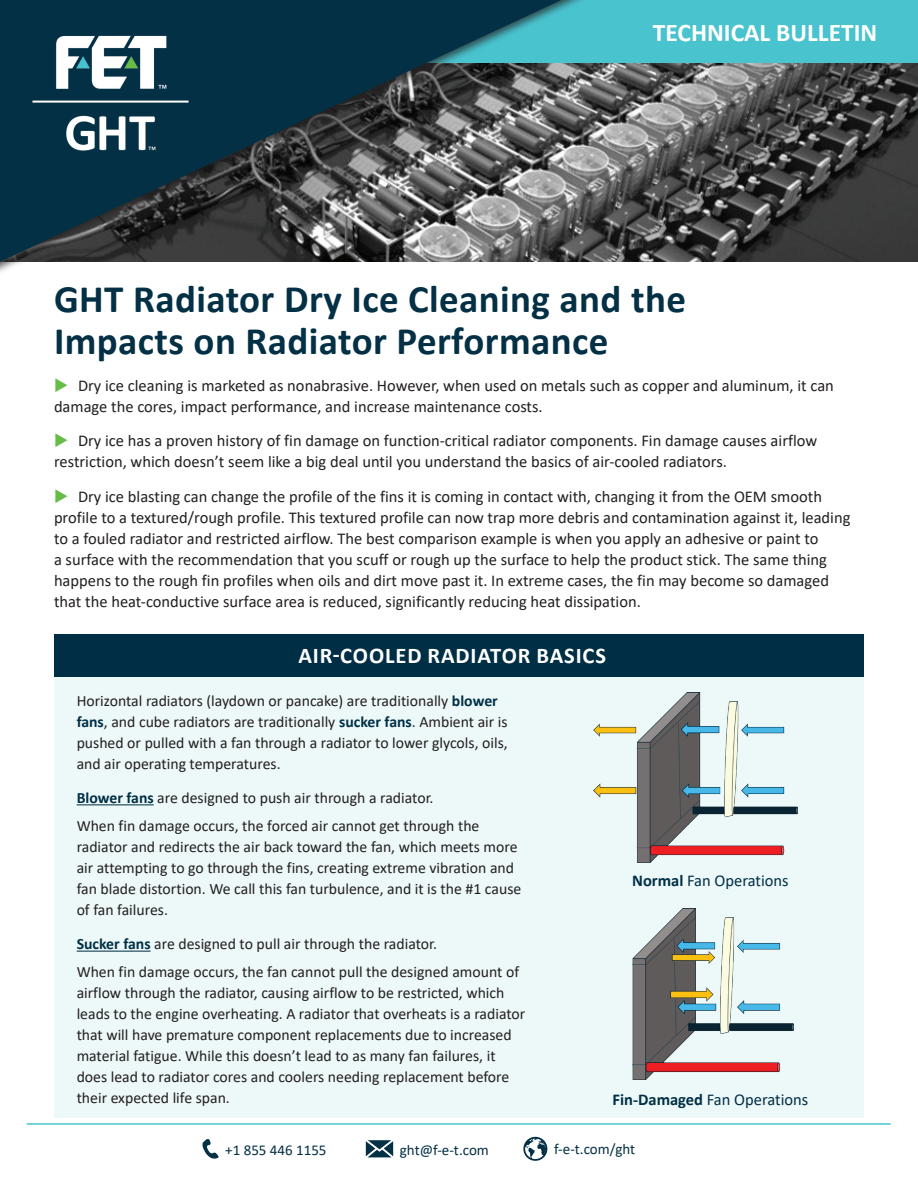
<style>
.page{position:relative;width:918px;height:1188px;background:#fff}
.page>*{position:absolute;margin:0;border:0;box-sizing:border-box;transform-origin:0 0}
.t1{font:700 39px/42px "Calibri";letter-spacing:.01em;color:#043045}
.t2{font:700 25.5px "Calibri";color:#fff}
.t3{font:700 22.5px "Calibri";letter-spacing:.04em;color:#fff}
.t4{font:16.5px/21px "Calibri";color:#231f20}
.t5{font:16.5px "Calibri";color:#002f45}
.t6{font:15.75px/21px "Calibri";color:#231f20}
.t7{font:15px "Calibri";color:#043045}
.s1{color:#65bc46}
.s2{font-weight:700;color:#002f45}
.s3{font-weight:700}
</style>
<div class="page">
<svg style="left:202px;top:1139px;width:17px;height:20px"></svg>
<svg style="left:366px;top:1140px;width:27px;height:17px"></svg>
<svg style="left:523px;top:1137px;width:24px;height:24px"></svg>
<img style="left:649px;top:63px;width:269px;height:198px">
<div style="left:413px;top:0;width:505px;height:63px;background:#49c3ce"></div>
<div style="left:0;top:0;width:649px;height:283px;background:#231f20;opacity:.75"></div>
<svg style="left:0;top:0;width:639px;height:273px;background:#475c63"></svg>
<hr style="left:27px;top:1123px;width:864px;height:2px;background:#49c3ce">
<div style="left:54px;top:634px;width:810px;height:484px;background:#edf8f9"></div>
<div style="left:54px;top:634px;width:810px;height:43px;background:#002f45"></div>
<img style="left:22px;top:4px;width:174px;height:175px">
<img style="left:593px;top:692px;width:204px;height:170px">
<img style="left:633px;top:909px;width:161px;height:170px">
<hr style="left:77px;top:804px;width:77px;height:1px;background:#002f45">
<hr style="left:77px;top:951px;width:74px;height:1px;background:#002f45">
<h2 class="t2" style="left:653px;top:15px;width:226px">TECHNICAL BULLETIN</h2>
<h1 class="t1" style="left:54px;top:278px;width:634px">GHT Radiator Dry Ice Cleaning and the<br>Impacts on Radiator Performance</h1>
<p class="t4" style="left:54px;top:374px;width:781px"><span class="s1">◆</span> Dry ice cleaning is marketed as nonabrasive. However, when used on metals such as copper and aluminum, it can damage the cores, impact performance, and increase maintenance costs.</p>
<p class="t4" style="left:54px;top:430px;width:765px"><span class="s1">◆</span> Dry ice has a proven history of fin damage on function-critical radiator components. Fin damage causes airflow restriction, which doesn’t seem like a big deal until you understand the basics of air-cooled radiators.</p>
<p class="t4" style="left:54px;top:485px;width:798px"><span class="s1">◆</span> Dry ice blasting can change the profile of the fins it is coming in contact with, changing it from the OEM smooth profile to a textured/rough profile. This textured profile can now trap more debris and contamination against it, leading to a fouled radiator and restricted airflow. The best comparison example is when you apply an adhesive or paint to<br>a surface with the recommendation that you scuff or rough up the surface to help the product stick. The same thing happens to the rough fin profiles when oils and dirt move past it. In extreme cases, the fin may become so damaged that the heat-conductive surface area is reduced, significantly reducing heat dissipation.</p>
<h3 class="t3" style="left:298px;top:640px;width:309px">AIR-COOLED RADIATOR BASICS</h3>
<p class="t6" style="left:77px;top:689px;width:433px">Horizontal radiators (laydown or pancake) are traditionally <span class="s2">blower fans</span>, and cube radiators are traditionally <span class="s2">sucker fans</span>. Ambient air is pushed or pulled with a fan through a radiator to lower glycols, oils, and air operating temperatures.</p>
<p class="t6" style="left:77px;top:784px;width:404px;line-height:27.8px"><span class="s2">Blower fans</span> are designed to push air through a radiator.<br>When fin damage occurs, the forced air cannot get through the</p>
<p class="t6" style="left:77px;top:836px;width:446px">radiator and redirects the air back toward the fan, which meets more air attempting to go through the fins, creating extreme vibration and fan blade distortion. We call this fan turbulence, and it is the #1 cause of fan failures.</p>
<p class="t6" style="left:77px;top:930px;width:444px;line-height:27.8px"><span class="s2">Sucker fans</span> are designed to pull air through the radiator.<br>When fin damage occurs, the fan cannot pull the designed amount of</p>
<p class="t6" style="left:77px;top:982px;width:450px">airflow through the radiator, causing airflow to be restricted, which leads to the engine overheating. A radiator that overheats is a radiator that will have premature component replacements due to increased material fatigue. While this doesn’t lead to as many fan failures, it does lead to radiator cores and coolers needing replacement before their expected life span.</p>
<p class="t5" style="left:632px;top:869px;width:158px"><span class="s3">Normal</span> Fan Operations</p>
<p class="t5" style="left:613px;top:1088px;width:197px"><span class="s3">Fin-Damaged</span> Fan Operations</p>
<p class="t7" style="left:225px;top:1140px;width:103px">+1 855 446 1155</p>
<p class="t7" style="left:400px;top:1140px;width:90px">ght@f-e-t.com</p>
<p class="t7" style="left:554px;top:1139px;width:83px">f-e-t.com/ght</p>
</div>
